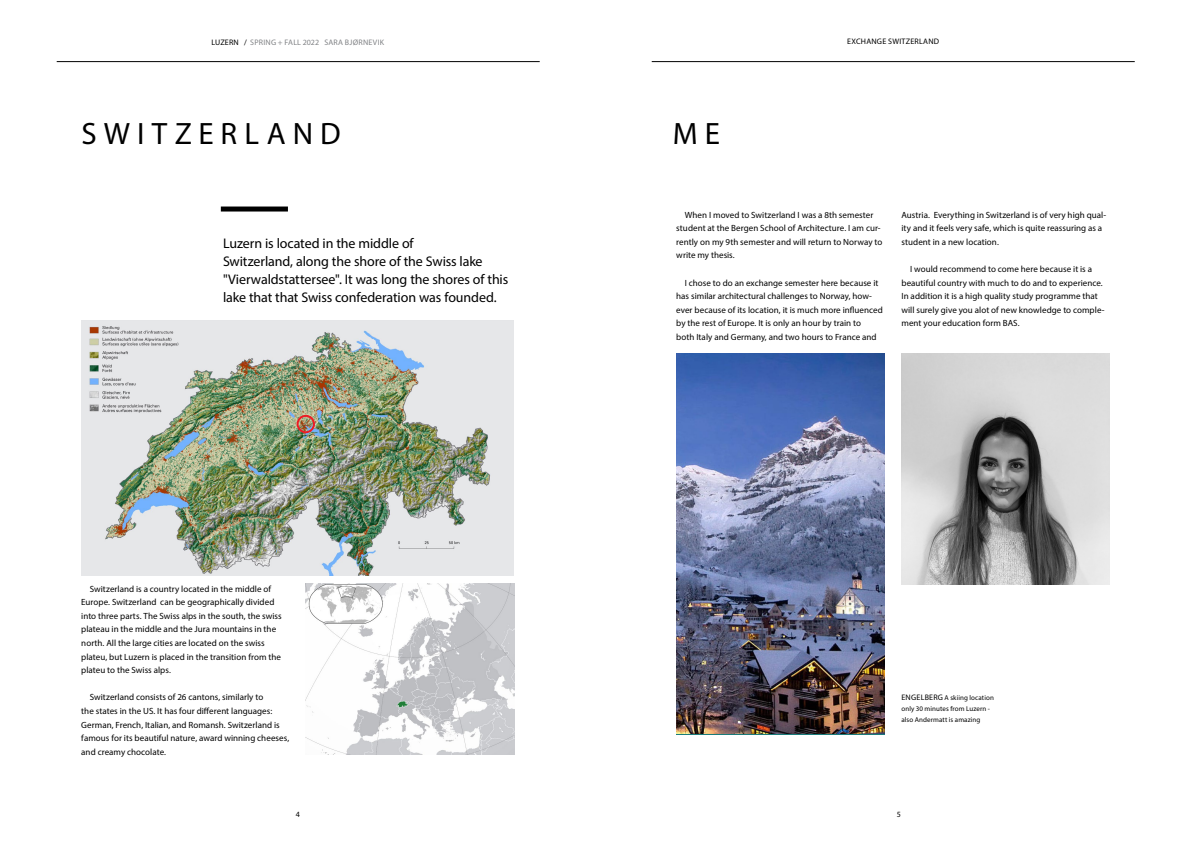
<style>
.page{position:relative;width:1191px;height:842px;background:#fff}
.page>*{position:absolute;margin:0;border:0;box-sizing:border-box;transform-origin:0 0}
.t1{font:31px "Myriad Pro";letter-spacing:.23em;color:#000}
.t2{font:14px/18px "Myriad Pro";letter-spacing:-.01em;color:#000}
.t3{font:9px/13.6px "Myriad Pro";letter-spacing:.005em;color:#000}
.t4{font:8px "Myriad Pro";letter-spacing:.025em;color:#808285}
.t5{font:8px "Myriad Pro";letter-spacing:.03em;color:#000}
.t6{font:7px/11px "Myriad Pro";letter-spacing:.015em;color:#000}
.s1{color:#000}
.s2{font-size:8px}
</style>
<div class="page">
<div style="left:221px;top:207px;width:67px;height:5px;background:#000"></div>
<img style="left:81px;top:321px;width:433px;height:255px">
<img style="left:676px;top:354px;width:208px;height:379px">
<img style="left:901px;top:354px;width:208px;height:231px">
<div style="left:296px;top:415px;width:19px;height:18px;border:2px solid #ed1d24;border-radius:50%"></div>
<img style="left:306px;top:583px;width:208px;height:172px">
<hr style="left:57px;top:61px;width:483px;height:1px;background:#000">
<hr style="left:651px;top:61px;width:483px;height:1px;background:#000">
<p class="t4" style="left:211px;top:37px;width:174px"><span class="s1">LUZERN /</span> SPRING + FALL 2022 SARA BJØRNEVIK</p>
<p class="t5" style="left:847px;top:37px;width:93px">EXCHANGE SWITZERLAND</p>
<h1 class="t1" style="left:82px;top:114px;width:261px">SWITZERLAND</h1>
<h2 class="t2" style="left:223px;top:234px;width:287px">Luzern is located in the middle of<br>Switzerland, along the shore of the Swiss lake "Vierwaldstattersee". It was long the shores of this lake that that Swiss confederation was founded.</h2>
<p class="t3" style="left:81px;top:582px;width:202px;text-indent:9px">Switzerland is a country located in the middle of Europe. Switzerland can be geographically divided into three parts. The Swiss alps in the south, the swiss plateau in the middle and the Jura mountains in the north. All the large cities are located on the swiss plateu, but Luzern is placed in the transition from the plateu to the Swiss alps.</p>
<p class="t3" style="left:81px;top:690px;width:209px;text-indent:9px">Switzerland consists of 26 cantons, similarly to<br>the states in the US. It has four different languages:<br>German, French, Italian, and Romansh. Switzerland is famous for its beautiful nature, award winning cheeses, and creamy chocolate.</p>
<h1 class="t1" style="left:673px;top:114px;width:49px">ME</h1>
<p class="t3" style="left:676px;top:208px;width:208px;text-indent:9px">When I moved to Switzerland I was a 8th semester student at the Bergen School of Architecture. I am cur&shy;rently on my 9th semester and will return to Norway to write my thesis.</p>
<p class="t3" style="left:676px;top:276px;width:208px;text-indent:9px">I chose to do an exchange semester here because it has similar architectural challenges to Norway, how&shy;ever because of its location, it is much more influenced by the rest of Europe. It is only an hour by train to<br>both Italy and Germany, and two hours to France and</p>
<p class="t3" style="left:901px;top:208px;width:206px">Austria. Everything in Switzerland is of very high qual&shy;ity and it feels very safe, which is quite reassuring as a student in a new location.</p>
<p class="t3" style="left:901px;top:262px;width:205px;text-indent:9px">I would recommend to come here because it is a beautiful country with much to do and to experience.<br>In addition it is a high quality study programme that will surely give you alot of new knowledge to comple&shy;ment your education form BAS.</p>
<p class="t6" style="left:901px;top:692px;width:94px"><span class="s2">ENGELBERG</span> A skiing location only 30 minutes from Luzern - also Andermatt is amazing</p>
<p class="t5" style="left:296px;top:809px;width:6px">4</p>
<p class="t5" style="left:897px;top:809px;width:6px">5</p>
</div>
